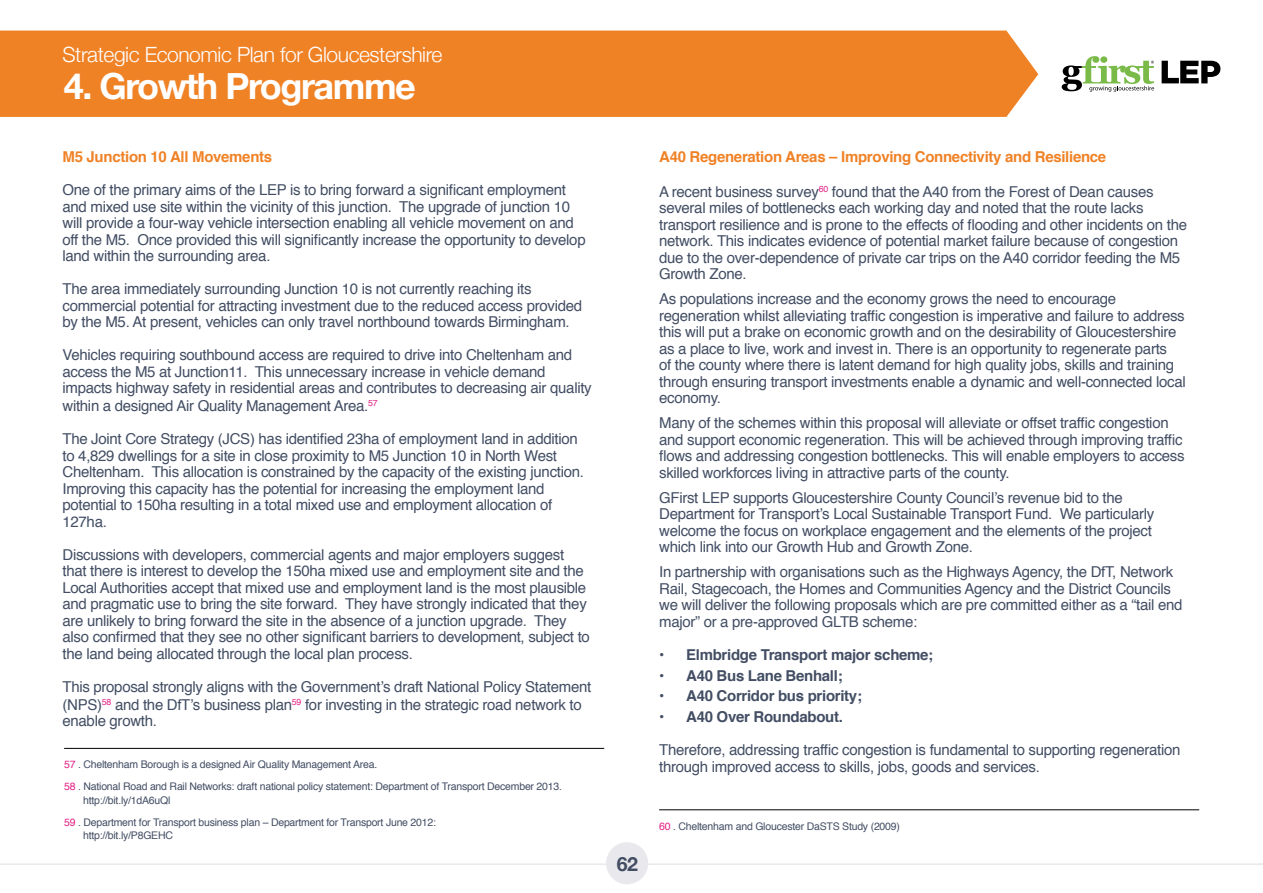
<style>
.page{position:relative;width:1263px;height:893px;background:#fff}
.page>*{position:absolute;margin:0;border:0;box-sizing:border-box;transform-origin:0 0}
.t1{font:700 36px "Helvetica Neue";letter-spacing:-.04em;color:#fff}
.t2{font:300 21px "Helvetica Neue";letter-spacing:-.02em;color:#fff}
.t3{font:700 19.5px "Helvetica Neue";color:#434e64}
.t4{font:15px/16.5px "Helvetica";letter-spacing:-.02em;color:#434e64}
.t5{font:700 15px "Helvetica";letter-spacing:-.02em;color:#434e64}
.t6{font:700 15px "Helvetica";letter-spacing:-.02em;color:#f08226}
.t7{font:10.5px/22px "Helvetica";letter-spacing:-.02em;color:#434e64}
.s1{color:#e32085}
</style>
<div class="page">
<hr style="left:0;top:863px;width:1263px;height:2px;background:#e9e9ed">
<div style="left:606px;top:842px;width:42px;height:42px;background:#e9e9ed;border-radius:50%"></div>
<svg style="left:1062px;top:56px;width:92px;height:36px"></svg>
<svg style="left:1161px;top:61px;width:59px;height:22px"></svg>
<div style="left:0;top:31px;width:1038px;height:86px;background:#f08226"></div>
<hr style="left:64px;top:748px;width:540px;height:1px;background:#000">
<hr style="left:659px;top:809px;width:540px;height:1px;background:#000">
<h2 class="t2" style="left:63px;top:38px;width:381px">Strategic Economic Plan for Gloucestershire</h2>
<h1 class="t1" style="left:64px;top:58px;width:354px">4. Growth Programme</h1>
<p class="t6" style="left:63px;top:145px;width:211px">M5 Junction 10 All Movements</p>
<p class="t4" style="left:63px;top:182px;width:525px">One of the primary aims of the LEP is to bring forward a significant employment and mixed use site within the vicinity of this junction. The upgrade of junction 10 will provide a four-way vehicle intersection enabling all vehicle movement on and off the M5. Once provided this will significantly increase the opportunity to develop land within the surrounding area.</p>
<p class="t4" style="left:63px;top:281px;width:521px">The area immediately surrounding Junction 10 is not currently reaching its commercial potential for attracting investment due to the reduced access provided by the M5. At present, vehicles can only travel northbound towards Birmingham.</p>
<p class="t4" style="left:63px;top:347px;width:531px">Vehicles requiring southbound access are required to drive into Cheltenham and access the M5 at Junction11. This unnecessary increase in vehicle demand impacts highway safety in residential areas and contributes to decreasing air quality</p>
<p class="t4" style="left:63px;top:390px;width:517px;line-height:33px">within a designed Air Quality Management Area.<sup>57<br></sup>The Joint Core Strategy (JCS) has identified 23ha of employment land in addition</p>
<p class="t4" style="left:63px;top:448px;width:523px">to 4,829 dwellings for a site in close proximity to M5 Junction 10 in North West Cheltenham. This allocation is constrained by the capacity of the existing junction.<br>Improving this capacity has the potential for increasing the employment land potential to 150ha resulting in a total mixed use and employment allocation of 127ha.</p>
<p class="t4" style="left:63px;top:547px;width:529px">Discussions with developers, commercial agents and major employers suggest that there is interest to develop the 150ha mixed use and employment site and the Local Authorities accept that mixed use and employment land is the most plausible and pragmatic use to bring the site forward. They have strongly indicated that they are unlikely to bring forward the site in the absence of a junction upgrade. They also confirmed that they see no other significant barriers to development, subject to the land being allocated through the local plan process.</p>
<p class="t4" style="left:63px;top:678px;width:530px;line-height:18px">This proposal strongly aligns with the Government’s draft National Policy Statement (NPS)<sup>58</sup> and the DfT’s business plan<sup>59</sup> for investing in the strategic road network to</p>
<p class="t4" style="left:63px;top:713px;width:96px">enable growth.</p>
<p class="t7" style="left:64px;top:754px;width:499px"><span class="s1">57</span> . Cheltenham Borough is a designed Air Quality Management Area.<br><span class="s1">58</span> . National Road and Rail Networks: draft national policy statement: Department of Transport December 2013.</p>
<p class="t7" style="left:64px;top:789px;width:373px;text-indent:19px">http://bit.ly/1dA6uQl<br><span class="s1">59</span> . Department for Transport business plan – Department for Transport June 2012:</p>
<p class="t7" style="left:83px;top:825px;width:91px">http://bit.ly/P8GEHC</p>
<h3 class="t3" style="left:617px;top:848px;width:22px">62</h3>
<p class="t6" style="left:659px;top:145px;width:449px">A40 Regeneration Areas – Improving Connectivity and Resilience</p>
<p class="t4" style="left:659px;top:184px;width:529px">A recent business survey<sup>60</sup> found that the A40 from the Forest of Dean causes several miles of bottlenecks each working day and noted that the route lacks transport resilience and is prone to the effects of flooding and other incidents on the network. This indicates evidence of potential market failure because of congestion due to the over-dependence of private car trips on the A40 corridor feeding the M5<br>Growth Zone.</p>
<p class="t4" style="left:659px;top:291px;width:528px">As populations increase and the economy grows the need to encourage regeneration whilst alleviating traffic congestion is imperative and failure to address this will put a brake on economic growth and on the desirability of Gloucestershire as a place to live, work and invest in. There is an opportunity to regenerate parts<br>of the county where there is latent demand for high quality jobs, skills and training through ensuring transport investments enable a dynamic and well-connected local economy.</p>
<p class="t4" style="left:659px;top:415px;width:527px">Many of the schemes within this proposal will alleviate or offset traffic congestion and support economic regeneration. This will be achieved through improving traffic flows and addressing congestion bottlenecks. This will enable employers to access skilled workforces living in attractive parts of the county.</p>
<p class="t4" style="left:659px;top:490px;width:497px">GFirst LEP supports Gloucestershire County Council’s revenue bid to the Department for Transport’s Local Sustainable Transport Fund. We particularly welcome the focus on workplace engagement and the elements of the project which link into our Growth Hub and Growth Zone.</p>
<p class="t4" style="left:659px;top:564px;width:525px">In partnership with organisations such as the Highways Agency, the DfT, Network Rail, Stagecoach, the Homes and Communities Agency and the District Councils we will deliver the following proposals which are pre committed either as a “tail end major” or a pre-approved GLTB scheme:</p>
<p class="t5" style="left:659px;top:642px;width:276px">• Elmbridge Transport major scheme;</p>
<p class="t5" style="left:659px;top:663px;width:185px">• A40 Bus Lane Benhall;</p>
<p class="t5" style="left:659px;top:684px;width:204px">• A40 Corridor bus priority;</p>
<p class="t5" style="left:659px;top:705px;width:185px">• A40 Over Roundabout.</p>
<p class="t4" style="left:659px;top:742px;width:523px">Therefore, addressing traffic congestion is fundamental to supporting regeneration through improved access to skills, jobs, goods and services.</p>
<p class="t7" style="left:659px;top:815px;width:242px"><span class="s1">60</span> . Cheltenham and Gloucester DaSTS Study (2009)</p>
</div>
